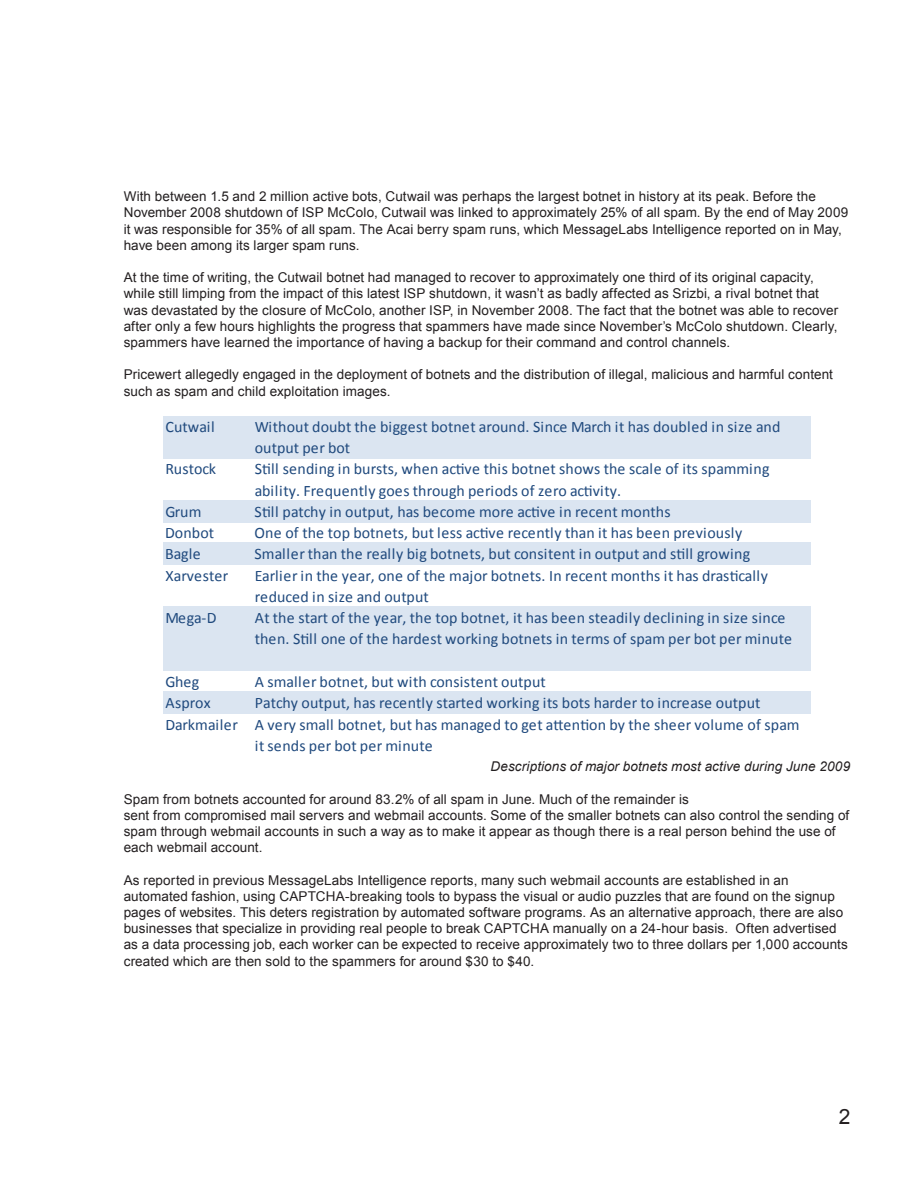
<style>
.page{position:relative;width:918px;height:1188px;background:#fff}
.page>*{position:absolute;margin:0;border:0;box-sizing:border-box;transform-origin:0 0}
.Page_Number{font:21px "Arial";color:#231f20}
.t1{font:15.9px/21.3px "Calibri";letter-spacing:.005em;color:#1f497d}
.t2{font:13.5px/16.2px "Arial";letter-spacing:.005em;color:#231f20}
.B_06_-_Graphic_title{font:italic 13.5px "Arial";letter-spacing:.01em;color:#231f20}
</style>
<div class="page">
<div style="left:163px;top:416px;width:648px;height:42px;background:#dbe5f1"></div>
<div style="left:163px;top:500px;width:648px;height:22px;background:#dbe5f1"></div>
<div style="left:163px;top:542px;width:648px;height:23px;background:#dbe5f1"></div>
<div style="left:163px;top:606px;width:648px;height:65px;background:#dbe5f1"></div>
<div style="left:163px;top:691px;width:648px;height:23px;background:#dbe5f1"></div>
<p class="t2" style="left:124px;top:188px;width:726px">With between 1.5 and 2 million active bots, Cutwail was perhaps the largest botnet in history at its peak. Before the November 2008 shutdown of ISP McColo, Cutwail was linked to approximately 25% of all spam. By the end of May 2009 it was responsible for 35% of all spam. The Acai berry spam runs, which MessageLabs Intelligence reported on in May, have been among its larger spam runs.</p>
<p class="t2" style="left:124px;top:269px;width:716px">At the time of writing, the Cutwail botnet had managed to recover to approximately one third of its original capacity, while still limping from the impact of this latest ISP shutdown, it wasn’t as badly affected as Srizbi, a rival botnet that was devastated by the closure of McColo, another ISP, in November 2008. The fact that the botnet was able to recover after only a few hours highlights the progress that spammers have made since November’s McColo shutdown. Clearly, spammers have learned the importance of having a backup for their command and control channels.</p>
<p class="t2" style="left:124px;top:367px;width:711px">Pricewert allegedly engaged in the deployment of botnets and the distribution of illegal, malicious and harmful content such as spam and child exploitation images.</p>
<p class="t1" style="left:166px;top:415px;width:51px">Cutwail</p>
<p class="t1" style="left:255px;top:415px;width:527px">Without doubt the biggest botnet around. Since March it has doubled in size and output per bot</p>
<p class="t1" style="left:165px;top:458px;width:52px">Rustock</p>
<p class="t1" style="left:255px;top:458px;width:516px">Still sending in bursts, when active this botnet shows the scale of its spamming ability. Frequently goes through periods of zero activity.</p>
<p class="t1" style="left:165px;top:500px;width:38px">Grum</p>
<p class="t1" style="left:255px;top:500px;width:417px">Still patchy in output, has become more active in recent months</p>
<p class="t1" style="left:165px;top:522px;width:50px">Donbot</p>
<p class="t1" style="left:255px;top:522px;width:489px">One of the top botnets, but less active recently than it has been previously</p>
<p class="t1" style="left:165px;top:543px;width:37px">Bagle</p>
<p class="t1" style="left:255px;top:543px;width:497px">Smaller than the really big botnets, but consitent in output and still growing</p>
<p class="t1" style="left:165px;top:564px;width:64px">Xarvester</p>
<p class="t1" style="left:255px;top:564px;width:515px">Earlier in the year, one of the major botnets. In recent months it has drastically reduced in size and output</p>
<p class="t1" style="left:165px;top:607px;width:53px">Mega-D</p>
<p class="t1" style="left:255px;top:607px;width:539px">At the start of the year, the top botnet, it has been steadily declining in size since then. Still one of the hardest working botnets in terms of spam per bot per minute</p>
<p class="t1" style="left:165px;top:670px;width:36px">Gheg</p>
<p class="t1" style="left:255px;top:670px;width:293px">A smaller botnet, but with consistent output</p>
<p class="t1" style="left:165px;top:692px;width:47px">Asprox</p>
<p class="t1" style="left:255px;top:692px;width:507px">Patchy output, has recently started working its bots harder to increase output</p>
<p class="t1" style="left:165px;top:713px;width:636px">Darkmailer A very small botnet, but has managed to get attention by the sheer volume of spam</p>
<p class="t1" style="left:255px;top:734px;width:179px">it sends per bot per minute</p>
<p class="B_06_-_Graphic_title" style="left:491px;top:758px;width:361px">Descriptions of major botnets most active during June 2009</p>
<p class="t2" style="left:124px;top:791px;width:567px">Spam from botnets accounted for around 83.2% of all spam in June. Much of the remainder is</p>
<p class="t2" style="left:124px;top:807px;width:727px">sent from compromised mail servers and webmail accounts. Some of the smaller botnets can also control the sending of spam through webmail accounts in such a way as to make it appear as though there is a real person behind the use of each webmail account.</p>
<p class="t2" style="left:124px;top:872px;width:726px">As reported in previous MessageLabs Intelligence reports, many such webmail accounts are established in an automated fashion, using CAPTCHA-breaking tools to bypass the visual or audio puzzles that are found on the signup pages of websites. This deters registration by automated software programs. As an alternative approach, there are also businesses that specialize in providing real people to break CAPTCHA manually on a 24-hour basis. Often advertised as a data processing job, each worker can be expected to receive approximately two to three dollars per 1,000 accounts created which are then sold to the spammers for around $30 to $40.</p>
<p class="Page_Number" style="left:839px;top:1103px;width:13px">2</p>
</div>
